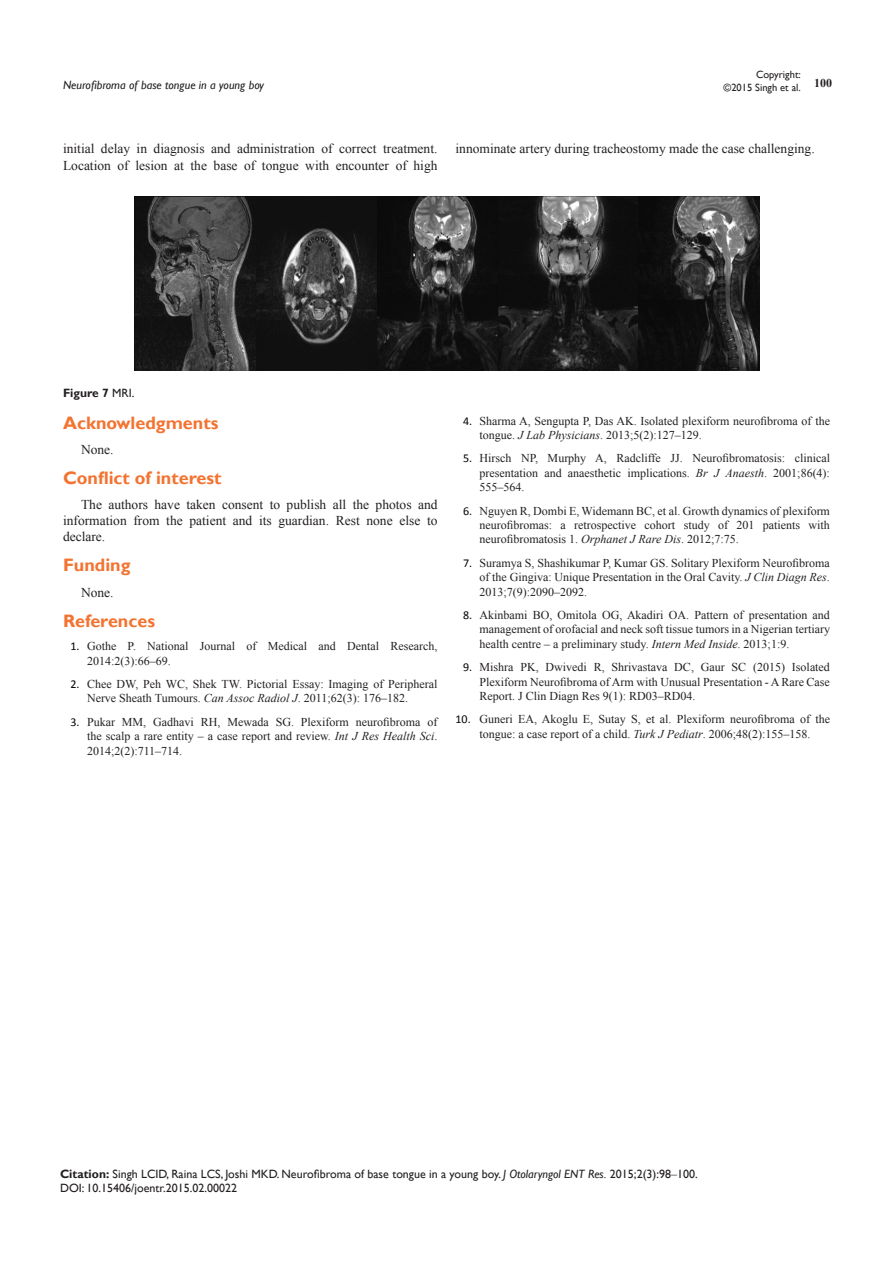
<style>
.page{position:relative;width:893px;height:1263px;background:#fff}
.page>*{position:absolute;margin:0;border:0;box-sizing:border-box;transform-origin:0 0}
.List_Paragraph{font:700 18px "Gill Sans";color:#f37331}
.t1{font:13.5px/16.2px "Times New Roman";color:#231f20}
.t2{font:12px/14.4px "Times New Roman";color:#231f20;text-align:justify}
.Citation{font:12px "Gill Sans";color:#231f20}
.t3{font:italic 12px "Gill Sans";color:#231f20}
.t4{font:700 12px "Gill Sans";color:#231f20}
.t5{font:700 12px "Times New Roman";color:#231f20}
.t6{font:10.5px/12.6px "Gill Sans";color:#231f20;text-align:right}
.s1{font-weight:400}
.s2{font-family:"Calibri";color:#000}
.s3{font-style:italic}
.s4{font-weight:700}
.s5{font-family:"Times New Roman"}
</style>
<div class="page">
<img style="left:134px;top:197px;width:625px;height:173px">
<p class="t6" style="left:723px;top:69px;width:79px">Copyright:<br>©2015 Singh et al.</p>
<p class="t3" style="left:63px;top:78px;width:203px">Neurofibroma of base tongue in a young boy</p>
<p class="t5" style="left:814px;top:75px;width:19px">100</p>
<p class="t1" style="left:63px;top:141px;width:376px">initial delay in diagnosis and administration of correct treatment.<br>Location of lesion at the base of tongue with encounter of high</p>
<p class="t1" style="left:455px;top:141px;width:361px">innominate artery during tracheostomy made the case challenging.</p>
<p class="t4" style="left:63px;top:386px;width:73px">Figure 7 <span class="s1">MRI.</span></p>
<p class="List_Paragraph" style="left:63px;top:412px;width:157px">Acknowledgments</p>
<p class="t1" style="left:81px;top:441px;width:34px">None.</p>
<p class="List_Paragraph" style="left:63px;top:467px;width:160px">Conflict of interest</p>
<p class="t1" style="left:63px;top:496px;width:376px;text-align:justify;text-indent:18px">The authors have taken consent to publish all the photos and information from the patient and its guardian. Rest none else to declare.</p>
<p class="List_Paragraph" style="left:63px;top:555px;width:69px">Funding</p>
<p class="t1" style="left:81px;top:584px;width:34px">None.</p>
<p class="List_Paragraph" style="left:63px;top:610px;width:94px">References</p>
<p class="t2" style="left:87px;top:639px;width:352px;text-indent:-16px"><span class="s2">1.</span> Gothe P. National Journal of Medical and Dental Research,<br>2014:2(3):66‒69.</p>
<p class="t2" style="left:87px;top:676px;width:352px;text-indent:-16px"><span class="s2">2.</span> Chee DW, Peh WC, Shek TW. Pictorial Essay: Imaging of Peripheral<br>Nerve Sheath Tumours. <span class="s3">Can Assoc Radiol J</span>. 2011;62(3): 176‒182.</p>
<p class="t2" style="left:87px;top:714px;width:352px;text-indent:-16px"><span class="s2">3.</span> Pukar MM, Gadhavi RH, Mewada SG. Plexiform neurofibroma of the scalp a rare entity – a case report and review. <span class="s3">Int J Res Health Sci</span>.<br>2014;2(2):711‒714.</p>
<p class="t2" style="left:479px;top:413px;width:352px;text-indent:-16px"><span class="s2">4.</span> Sharma A, Sengupta P, Das AK. Isolated plexiform neurofibroma of the tongue. <span class="s3">J Lab Physicians</span>. 2013;5(2):127‒129.</p>
<p class="t2" style="left:479px;top:451px;width:352px;text-indent:-16px"><span class="s2">5.</span> Hirsch NP, Murphy A, Radcliffe JJ. Neurofibromatosis: clinical presentation and anaesthetic implications. <span class="s3">Br J Anaesth</span>. 2001;86(4):<br>555‒564.</p>
<p class="t2" style="left:479px;top:503px;width:352px;text-indent:-16px"><span class="s2">6.</span> Nguyen R, Dombi E, Widemann BC, et al. Growth dynamics of plexiform neurofibromas: a retrospective cohort study of 201 patients with neurofibromatosis 1. <span class="s3">Orphanet J Rare Dis</span>. 2012;7:75.</p>
<p class="t2" style="left:479px;top:555px;width:352px;text-indent:-16px"><span class="s2">7.</span> Suramya S, Shashikumar P, Kumar GS. Solitary Plexiform Neurofibroma of the Gingiva: Unique Presentation in the Oral Cavity. <span class="s3">J Clin Diagn Res</span>.<br>2013;7(9):2090‒2092.</p>
<p class="t2" style="left:479px;top:608px;width:352px;text-indent:-16px"><span class="s2">8.</span> Akinbami BO, Omitola OG, Akadiri OA. Pattern of presentation and management of orofacial and neck soft tissue tumors in a Nigerian tertiary health centre – a preliminary study. <span class="s3">Intern Med Inside</span>. 2013;1:9.</p>
<p class="t2" style="left:479px;top:660px;width:352px;text-indent:-16px"><span class="s2">9.</span> Mishra PK, Dwivedi R, Shrivastava DC, Gaur SC (2015) Isolated Plexiform Neurofibroma of Arm with Unusual Presentation - A Rare Case Report. J Clin Diagn Res 9(1): RD03‒RD04.</p>
<p class="t2" style="left:455px;top:712px;width:376px;text-align:center"><span class="s2">10.</span> Guneri EA, Akoglu E, Sutay S, et al. Plexiform neurofibroma of the tongue: a case report of a child. <span class="s3">Turk J Pediatr</span>. 2006;48(2):155‒158.</p>
<p class="Citation" style="left:60px;top:1167px;width:639px"><span class="s4">Citation:</span> Singh LCID, Raina LCS, Joshi MKD. Neurofibroma of base tongue in a young boy. <span class="s3">J Otolaryngol ENT Res.</span> 2015;2(3):98<span class="s5">‒</span>100.</p>
<p class="Citation" style="left:60px;top:1181px;width:179px">DOI: 10.15406/joentr.2015.02.00022</p>
</div>
